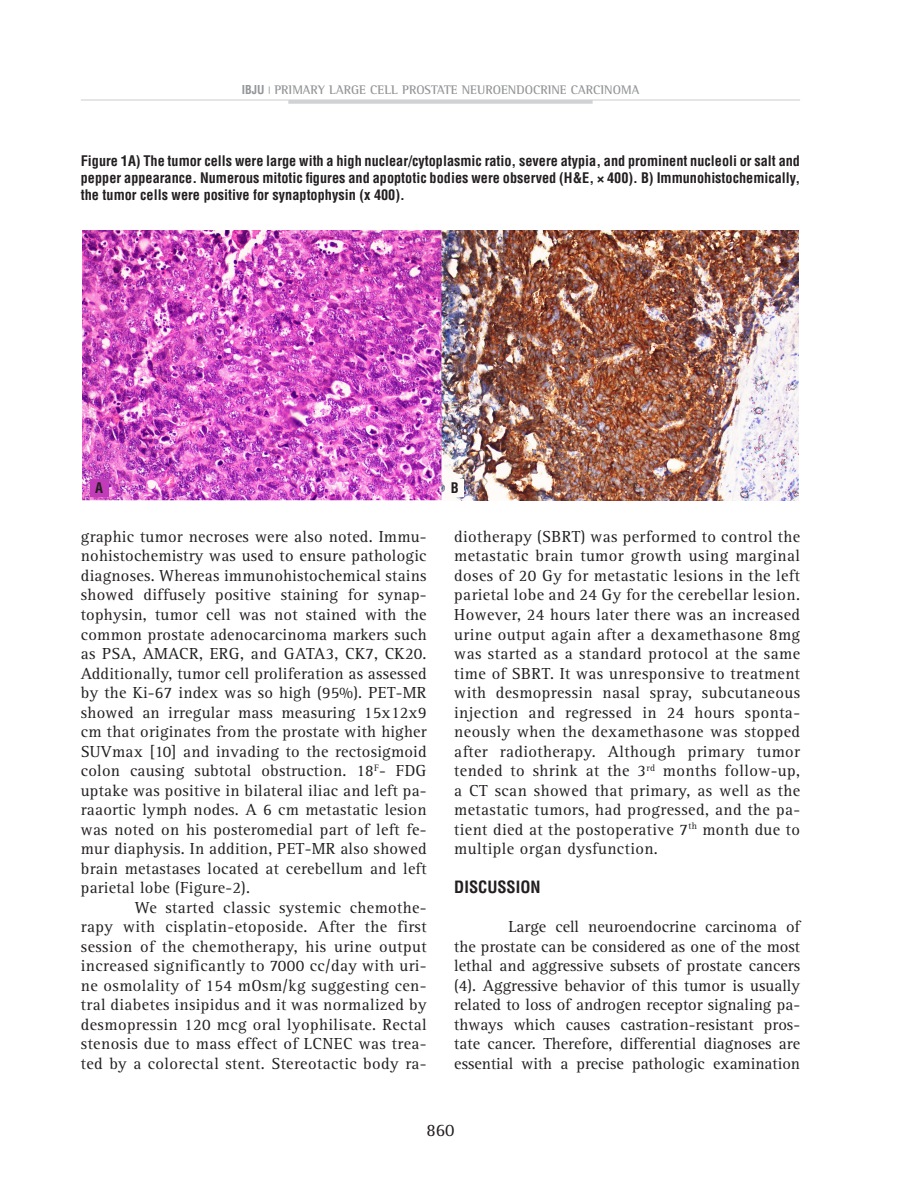
<style>
.page{position:relative;width:898px;height:1200px;background:#fff}
.page>*{position:absolute;margin:0;border:0;box-sizing:border-box;transform-origin:0 0}
.t1{font:18px "Rotis Serif";color:#231f20}
.TEXTO_ARTIGO{font:16.5px/19.5px "Rotis Serif";letter-spacing:.02em;color:#231f20;text-align:justify}
.MARCADORES{font:700 condensed 16.5px "Helvetica";color:#231f20}
.TITULO_TABELAS_E_FIG{font:700 condensed 14.25px/17.1px "Helvetica";color:#231f20;text-align:justify}
.t2{font:700 12.75px "Rotis Semi Serif";color:#939598}
.s1{font-family:"Helvetica";font-stretch:condensed;font-size:12px}
</style>
<div class="page">
<hr style="left:81px;top:99px;width:718px;height:2px;background:#dcdddf">
<hr style="left:288px;top:100px;width:304px;height:4px;background:#d1d2d4">
<img style="left:82px;top:230px;width:715px;height:270px">
<div style="left:90px;top:479px;width:18px;height:17px;background:#c23cb9"></div>
<div style="left:446px;top:479px;width:18px;height:17px;background:#fefaf7"></div>
<p class="t2" style="left:242px;top:82px;width:399px"><span class="s1">IBJU</span> <sup>|</sup> PRIMARY LARGE CELL PROSTATE NEUROENDOCRINE CARCINOMA</p>
<p class="TITULO_TABELAS_E_FIG" style="left:81px;top:152px;width:720px">Figure 1A) The tumor cells were large with a high nuclear/cytoplasmic ratio, severe atypia, and prominent nucleoli or salt and pepper appearance. Numerous mitotic figures and apoptotic bodies were observed (H&amp;E, × 400). B) Immunohistochemically, the tumor cells were positive for synaptophysin (x 400).</p>
<p class="TITULO_TABELAS_E_FIG" style="left:95px;top:479px;width:9px">A</p>
<p class="TITULO_TABELAS_E_FIG" style="left:451px;top:479px;width:9px">B</p>
<p class="TEXTO_ARTIGO" style="left:81px;top:527px;width:347px">graphic tumor necroses were also noted. Immu&shy;nohistochemistry was used to ensure pathologic diagnoses. Whereas immunohistochemical stains showed diffusely positive staining for synap&shy;tophysin, tumor cell was not stained with the common prostate adenocarcinoma markers such as PSA, AMACR, ERG, and GATA3, CK7, CK20.<br>Additionally, tumor cell proliferation as assessed by the Ki-67 index was so high (95%). PET-MR showed an irregular mass measuring 15x12x9 cm that originates from the prostate with higher SUVmax [10] and invading to the rectosigmoid colon causing subtotal obstruction. 18<sup>F</sup>- FDG uptake was positive in bilateral iliac and left pa&shy;raaortic lymph nodes. A 6 cm metastatic lesion was noted on his posteromedial part of left fe&shy;mur diaphysis. In addition, PET-MR also showed brain metastases located at cerebellum and left parietal lobe (Figure-2).</p>
<p class="TEXTO_ARTIGO" style="left:81px;top:897px;width:347px;text-indent:54px">We started classic systemic chemothe&shy;rapy with cisplatin-etoposide. After the first session of the chemotherapy, his urine output increased significantly to 7000 cc/day with uri&shy;ne osmolality of 154 mOsm/kg suggesting cen&shy;tral diabetes insipidus and it was normalized by desmopressin 120 mcg oral lyophilisate. Rectal stenosis due to mass effect of LCNEC was trea&shy;ted by a colorectal stent. Stereotactic body ra-</p>
<p class="TEXTO_ARTIGO" style="left:454px;top:527px;width:347px">diotherapy (SBRT) was performed to control the metastatic brain tumor growth using marginal doses of 20 Gy for metastatic lesions in the left parietal lobe and 24 Gy for the cerebellar lesion.<br>However, 24 hours later there was an increased urine output again after a dexamethasone 8mg was started as a standard protocol at the same time of SBRT. It was unresponsive to treatment with desmopressin nasal spray, subcutaneous injection and regressed in 24 hours sponta&shy;neously when the dexamethasone was stopped after radiotherapy. Although primary tumor tended to shrink at the 3<sup>rd</sup> months follow-up, a CT scan showed that primary, as well as the metastatic tumors, had progressed, and the pa&shy;tient died at the postoperative 7<sup>th</sup> month due to multiple organ dysfunction.</p>
<p class="MARCADORES" style="left:454px;top:876px;width:88px">DISCUSSION</p>
<p class="TEXTO_ARTIGO" style="left:454px;top:917px;width:347px;text-indent:54px">Large cell neuroendocrine carcinoma of the prostate can be considered as one of the most lethal and aggressive subsets of prostate cancers (4). Aggressive behavior of this tumor is usually related to loss of androgen receptor signaling pa&shy;thways which causes castration-resistant pros&shy;tate cancer. Therefore, differential diagnoses are essential with a precise pathologic examination</p>
<p class="t1" style="left:426px;top:1119px;width:30px">860</p>
</div>
